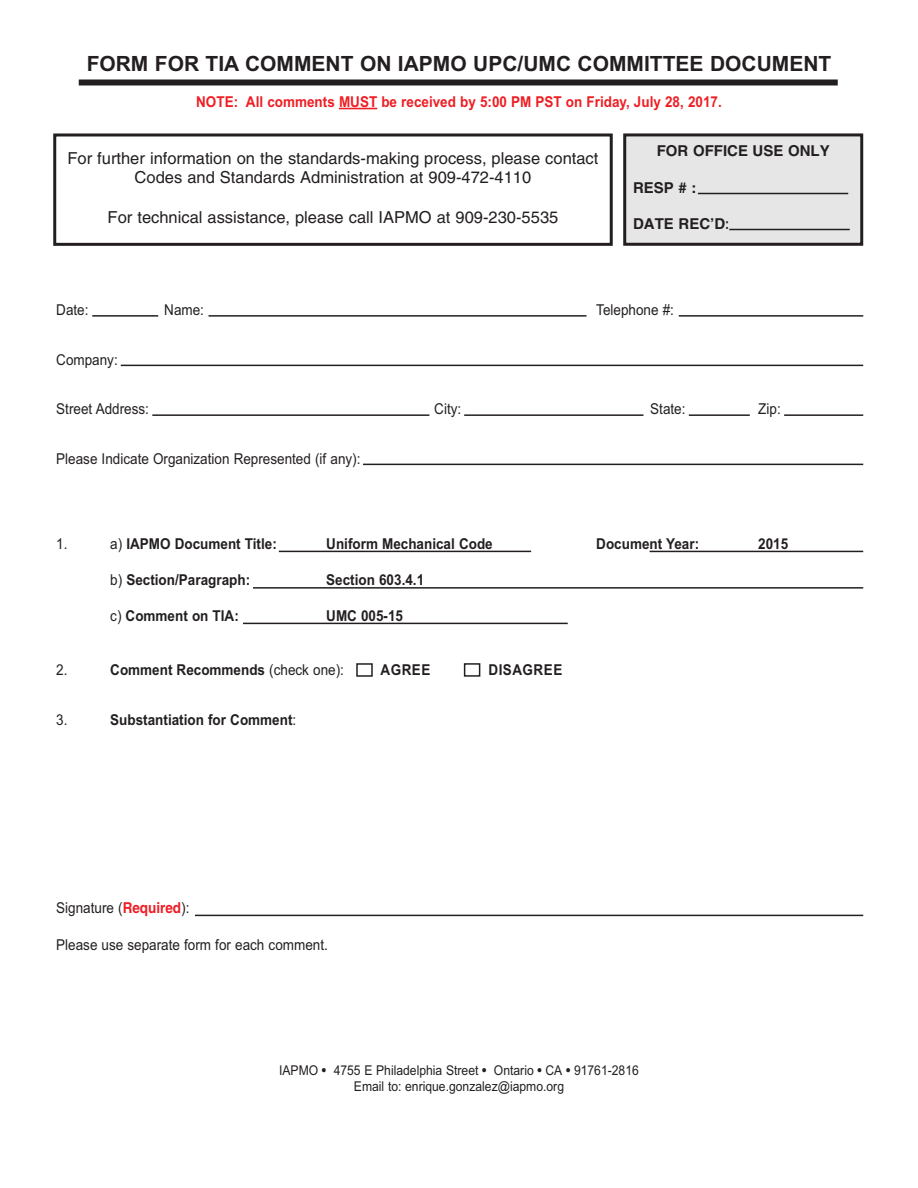
<style>
.page{position:relative;width:918px;height:1188px;background:#fff}
.page>*{position:absolute;margin:0;border:0;box-sizing:border-box;transform-origin:0 0}
.t1{font:700 21px "Arial";color:#231f20}
.t2{font:16.5px/19.8px "Helvetica LT Std";color:#231f20;text-align:center}
.t3{font:700 15px "Arial";color:#231f20;scale:.9 1}
.t4{font:15px "Arial";color:#231f20;scale:.9 1}
.t5{font:700 15px "Arial";color:#ee1e24;scale:.9 1}
.t6{font:700 15px "Helvetica LT Std";color:#231f20}
.t7{font:700 15px "Arial";letter-spacing:.035em;color:#231f20;scale:.9 1}
.t8{font:13.5px/16.4px "Arial";color:#231f20;text-align:center;scale:.9 1}
.s1{font-family:"Arial Narrow"}
.s2{font-weight:400}
.s3{font-family:"Helvetica LT Std";font-weight:700;color:#ee1e24}
.s4{font-family:"Helvetica LT Std"}
</style>
<div class="page">
<div style="left:356px;top:663px;width:17px;height:14px;border:2px solid #231f20"></div>
<div style="left:464px;top:663px;width:16px;height:14px;border:2px solid #231f20"></div>
<hr style="left:339px;top:108px;width:38px;height:1px;background:#ee1e24">
<div style="left:53px;top:133px;width:560px;height:113px;border:3px solid #231f20"></div>
<div style="left:626px;top:136px;width:234px;height:107px;background:#e6e6e6"></div>
<div style="left:623px;top:133px;width:240px;height:113px;border:3px solid #231f20"></div>
<hr style="left:698px;top:193px;width:150px;height:1px;background:#231f20">
<hr style="left:729px;top:229px;width:121px;height:1px;background:#231f20">
<div style="left:79px;top:80px;width:759px;height:6px;background:#231f20"></div>
<hr style="left:195px;top:915px;width:668px;height:1px;background:#231f20">
<hr style="left:92px;top:315px;width:66px;height:2px;background:#231f20">
<hr style="left:208px;top:315px;width:378px;height:2px;background:#231f20">
<hr style="left:679px;top:315px;width:184px;height:2px;background:#231f20">
<hr style="left:121px;top:365px;width:742px;height:1px;background:#231f20">
<hr style="left:152px;top:414px;width:277px;height:2px;background:#231f20">
<hr style="left:464px;top:414px;width:180px;height:2px;background:#231f20">
<hr style="left:689px;top:414px;width:61px;height:2px;background:#231f20">
<hr style="left:784px;top:414px;width:79px;height:2px;background:#231f20">
<hr style="left:363px;top:464px;width:500px;height:1px;background:#231f20">
<hr style="left:279px;top:551px;width:252px;height:1px;background:#231f20">
<hr style="left:253px;top:587px;width:610px;height:2px;background:#231f20">
<hr style="left:650px;top:551px;width:213px;height:1px;background:#231f20">
<hr style="left:243px;top:623px;width:325px;height:1px;background:#231f20">
<h1 class="t1" style="left:87px;top:51px;width:746px">FORM FOR TIA COMMENT ON IAPMO UPC/UMC COMMITTEE DOCUMENT</h1>
<p class="t5" style="left:196px;top:93px;width:585px">NOTE: All comments MUST be received by 5:00 PM PST on Friday, July 28, 2017.</p>
<p class="t2" style="left:68px;top:149px;width:532px">For further information on the standards-making process, please contact<br>Codes and Standards Administration at 909-472-4110</p>
<p class="t2" style="left:108px;top:209px;width:452px">For technical assistance, please call IAPMO at 909-230-5535</p>
<p class="t6" style="left:657px;top:146px;width:174px">FOR OFFICE USE ONLY</p>
<p class="t6" style="left:633px;top:182px;width:65px">RESP # :</p>
<p class="t6" style="left:633px;top:218px;width:98px">DATE REC’D<span class="s1">:</span></p>
<p class="t4" style="left:56px;top:301px;width:37px">Date:</p>
<p class="t4" style="left:164px;top:301px;width:46px">Name:</p>
<p class="t4" style="left:596px;top:301px;width:88px">Telephone #:</p>
<p class="t4" style="left:56px;top:351px;width:70px">Company:</p>
<p class="t4" style="left:56px;top:400px;width:104px">Street Address:</p>
<p class="t4" style="left:434px;top:400px;width:31px">City:</p>
<p class="t4" style="left:650px;top:400px;width:41px">State:</p>
<p class="t4" style="left:758px;top:400px;width:27px">Zip:</p>
<p class="t4" style="left:56px;top:450px;width:340px">Please Indicate Organization Represented (if any):</p>
<p class="t4" style="left:56px;top:535px;width:14px">1.</p>
<p class="t3" style="left:110px;top:535px;width:187px"><span class="s2">a)</span> IAPMO Document Title:</p>
<p class="t3" style="left:326px;top:535px;width:187px">Uniform Mechanical Code</p>
<p class="t3" style="left:596px;top:535px;width:116px">Document Year:</p>
<p class="t3" style="left:758px;top:535px;width:35px">2015</p>
<p class="t3" style="left:110px;top:571px;width:157px"><span class="s2">b)</span> Section/Paragraph:</p>
<p class="t3" style="left:326px;top:571px;width:110px">Section 603.4.1</p>
<p class="t3" style="left:110px;top:607px;width:144px"><span class="s2">c)</span> Comment on TIA:</p>
<p class="t3" style="left:326px;top:607px;width:87px">UMC 005-15</p>
<p class="t4" style="left:56px;top:661px;width:14px">2.</p>
<p class="t3" style="left:110px;top:661px;width:261px">Comment Recommends <span class="s2">(check one):</span></p>
<p class="t3" style="left:381px;top:661px;width:57px">AGREE</p>
<p class="t7" style="left:489px;top:661px;width:84px">DISAGREE</p>
<p class="t4" style="left:56px;top:711px;width:14px">3.</p>
<p class="t3" style="left:110px;top:711px;width:208px">Substantiation for Comment<span class="s2">:</span></p>
<p class="t4" style="left:56px;top:900px;width:149px">Signature (<span class="s3">Required</span>):</p>
<p class="t4" style="left:56px;top:936px;width:303px">Please use separate form for each comment.</p>
<p class="t8" style="left:279px;top:1062px;width:401px">IAPMO <span class="s4">•</span> 4755 E Philadelphia Street <span class="s4">•</span> Ontario <span class="s4">•</span> CA <span class="s4">•</span> 91761-2816<br>Email to: enrique.gonzalez@iapmo.org</p>
</div>
